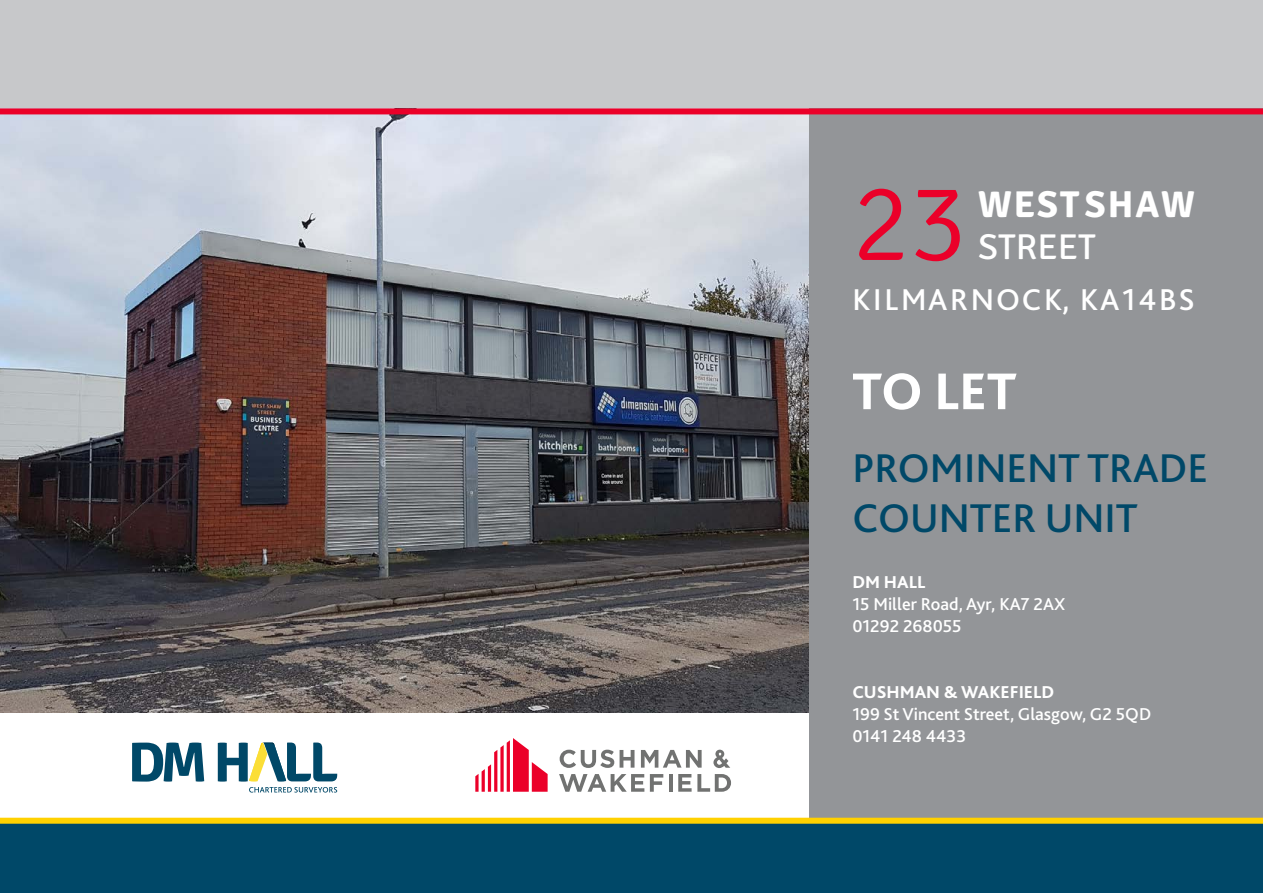
<style>
.page{position:relative;width:1263px;height:893px;background:#fff}
.page>*{position:absolute;margin:0;border:0;box-sizing:border-box;transform-origin:0 0}
.t1{font:300 108px "Signika";color:#eb0029}
.t2{font:800 54px "Bliss 2";color:#fff}
.t3{font:500 42px/50.4px "Bliss 2";color:#004868}
.t4{font:700 37.5px "Signika";color:#fff}
.t5{font:36px "Signika";color:#fff}
.t6{font:500 31.5px "Bliss 2";color:#fff}
.t7{font:500 18px/21.6px "Bliss 2";color:#fff}
.t8{font:800 18px "Bliss 2";color:#fff}
</style>
<div class="page">
<div style="left:0;top:0;width:1263px;height:113px;background:#c7c8ca"></div>
<svg style="left:132px;top:742px;width:72px;height:40px"></svg>
<svg style="left:218px;top:742px;width:119px;height:50px"></svg>
<div style="left:0;top:824px;width:1263px;height:69px;background:#004868"></div>
<img style="left:0;top:114px;width:810px;height:598px">
<div style="left:810px;top:108px;width:453px;height:710px;background:#939598"></div>
<div style="left:0;top:108px;width:1263px;height:6px;background:#eb0029"></div>
<div style="left:0;top:818px;width:1263px;height:6px;background:#ffd100"></div>
<svg style="left:475px;top:738px;width:73px;height:54px"></svg>
<hr style="left:669px;top:774px;width:3px;height:18px;background:#717271">
<svg style="left:678px;top:774px;width:53px;height:18px"></svg>
<svg style="left:559px;top:750px;width:75px;height:18px"></svg>
<svg style="left:641px;top:750px;width:61px;height:18px"></svg>
<svg style="left:650px;top:774px;width:13px;height:18px"></svg>
<svg style="left:559px;top:774px;width:85px;height:18px"></svg>
<svg style="left:713px;top:750px;width:17px;height:18px"></svg>
<h1 class="t1" style="left:852px;top:164px;width:116px">23</h1>
<h3 class="t4" style="left:978px;top:181px;width:218px">W E S T S H A W</h3>
<h3 class="t5" style="left:978px;top:226px;width:119px">STREET</h3>
<h3 class="t6" style="left:852px;top:280px;width:344px">K I L M A R N O C K, K A 1 4 B S</h3>
<h2 class="t2" style="left:852px;top:358px;width:166px">TO LET</h2>
<h3 class="t3" style="left:852px;top:442px;width:357px">PROMINENT TRADE<br>COUNTER UNIT</h3>
<p class="t8" style="left:852px;top:571px;width:74px">DM HALL</p>
<p class="t7" style="left:852px;top:593px;width:214px">15 Miller Road, Ayr, KA7 2AX<br>01292 268055</p>
<p class="t8" style="left:852px;top:681px;width:203px">CUSHMAN &amp; WAKEFIELD</p>
<p class="t7" style="left:852px;top:703px;width:300px">199 St Vincent Street, Glasgow, G2 5QD<br>0141 248 4433</p>
</div>
